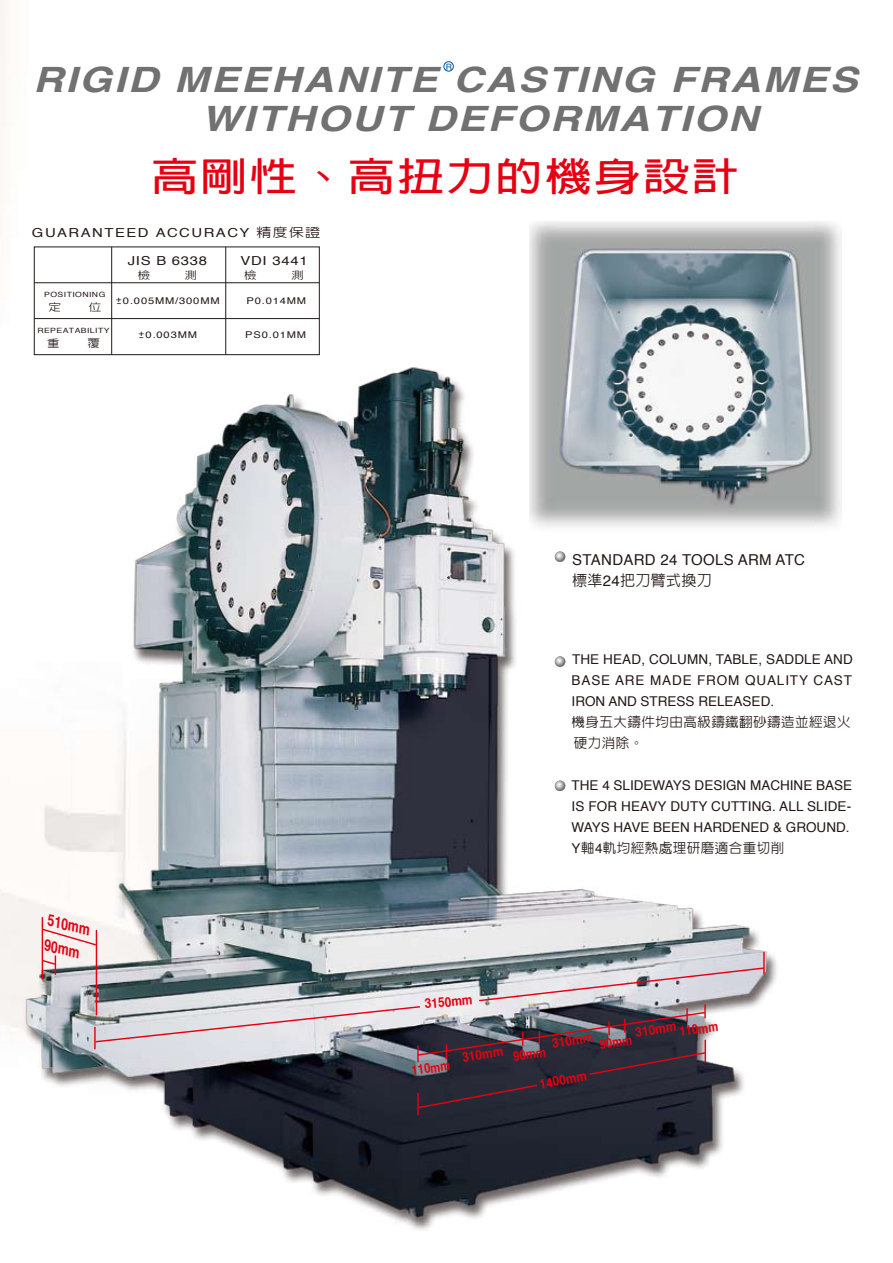
<style>
.page{position:relative;width:893px;height:1263px;background:#fff}
.page>*{position:absolute;margin:0;border:0;box-sizing:border-box;transform-origin:0 0}
.t1{font:700 39px "Lin Gothic";letter-spacing:.05em;color:#e60012;scale:1.2 1}
.t2{font:italic 700 34.95px/39px "Helvetica";letter-spacing:.05em;color:#727172;scale:1.2 1}
.t3{font:italic 700 15.9px/24.8px "Helvetica";color:#e60012;scale:.8 1}
.t4{font:15px/21px "Helvetica";letter-spacing:.02em;color:#231815}
.t5{font:13.5px/21px "Helvetica";color:#231815}
.t6{font:700 13.35px "Helvetica";color:#e60012;scale:.9 1}
.t7{font:700 13.35px "Helvetica";color:#e60012;scale:.85 1}
.t8{font:12.45px "Helvetica";letter-spacing:.1em;color:#231815;scale:1.2 1}
.t9{font:500 10.35px "New Gothic";color:#231815;scale:1.2 1}
.t10{font:9.3px "Helvetica";letter-spacing:.075em;color:#231815;scale:1.2 1}
.t11{font:8.7px "Helvetica";color:#0055a2}
.t12{font:8.4px "Helvetica";color:#231815;scale:1.2 1}
.t13{font:7.2px "Helvetica";letter-spacing:.05em;color:#231815;scale:1.2 1}
.s1{font-family:"New Gothic";font-weight:500}
</style>
<div class="page">
<img style="left:0;top:333px;width:777px;height:897px">
<hr style="left:763px;top:952px;width:2px;height:22px;background:#e60012">
<hr style="left:417px;top:1093px;width:2px;height:22px;background:#e60012">
<svg style="left:94px;top:966px;width:671px;height:110px;background:#96949b"></svg>
<svg style="left:417px;top:1084px;width:122px;height:25px;background:#322633"></svg>
<hr style="left:42px;top:917px;width:1px;height:62px;background:#e60012">
<hr style="left:96px;top:930px;width:1px;height:85px;background:#e60012">
<svg style="left:40px;top:927px;width:58px;height:19px"></svg>
<svg style="left:41px;top:955px;width:17px;height:20px"></svg>
<svg style="left:555px;top:551px;width:10px;height:11px"></svg>
<svg style="left:555px;top:656px;width:10px;height:11px"></svg>
<svg style="left:555px;top:780px;width:10px;height:11px"></svg>
<div style="left:444px;top:61px;width:10px;height:10px;border:1px solid #0055a2;border-radius:50%"></div>
<div style="left:34px;top:247px;width:286px;height:108px;border:1px solid #231815"></div>
<hr style="left:34px;top:282px;width:285px;height:1px;background:#231815">
<hr style="left:34px;top:318px;width:285px;height:1px;background:#231815">
<hr style="left:111px;top:247px;width:1px;height:108px;background:#231815">
<hr style="left:225px;top:247px;width:1px;height:108px;background:#231815">
<img style="left:530px;top:222px;width:311px;height:311px">
<p class="t11" style="left:446px;top:60px;width:8px">R</p>
<p class="t2" style="left:201px;top:60px;width:548px;text-indent:-168px">RIGID MEEHANITE CASTING FRAMES<br>WITHOUT DEFORMATION</p>
<p class="t1" style="left:152px;top:156px;width:491px">高剛性、高扭力的機身設計</p>
<p class="t8" style="left:32px;top:223px;width:242px">GUARANTEED ACCURACY <span class="s1">精度保證</span></p>
<p class="t13" style="left:44px;top:289px;width:52px">POSITIONING</p>
<p class="t9" style="left:48px;top:302px;width:12px">定</p>
<p class="t9" style="left:89px;top:302px;width:12px">位</p>
<p class="t8" style="left:128px;top:251px;width:68px">JIS B 6338</p>
<p class="t9" style="left:138px;top:270px;width:12px">檢</p>
<p class="t9" style="left:185px;top:270px;width:12px">測</p>
<p class="t12" style="left:116px;top:292px;width:6px">+</p>
<p class="t10" style="left:116px;top:294px;width:88px"><sub>-</sub>0.005MM/300MM</p>
<p class="t13" style="left:37px;top:325px;width:62px">REPEATABILITY</p>
<p class="t9" style="left:47px;top:338px;width:12px">重</p>
<p class="t9" style="left:87px;top:338px;width:12px">覆</p>
<p class="t10" style="left:139px;top:328px;width:50px"><sub>-</sub>0.003MM</p>
<p class="t12" style="left:138px;top:327px;width:6px">+</p>
<p class="t8" style="left:240px;top:251px;width:57px">VDI 3441</p>
<p class="t9" style="left:244px;top:270px;width:12px">檢</p>
<p class="t9" style="left:291px;top:270px;width:12px">測</p>
<p class="t10" style="left:246px;top:294px;width:51px">P0.014MM</p>
<p class="t10" style="left:245px;top:328px;width:52px">PS0.01MM</p>
<p class="t3" style="left:52px;top:908px;width:56px;rotate:14deg">510mm<br>90mm</p>
<p class="t4" style="left:572px;top:549px;width:234px">STANDARD 24 TOOLS ARM ATC<span class="s1">標準</span>24<span class="s1">把刀臂式換刀</span></p>
<p class="t6" style="left:424px;top:993px;width:55px;rotate:-5deg">3150mm</p>
<p class="t5" style="left:572px;top:649px;width:283px">THE HEAD, COLUMN, TABLE, SADDLE AND<br>BASE ARE MADE FROM QUALITY CAST<br>IRON AND STRESS RELEASED.<br><span class="s1">機身五大鑄件均由高級鑄鐵翻砂鑄造並經退火硬力消除。</span></p>
<p class="t5" style="left:572px;top:775px;width:282px">THE 4 SLIDEWAYS DESIGN MACHINE BASE<br>IS FOR HEAVY DUTY CUTTING. ALL SLIDE-<br>WAYS HAVE BEEN HARDENED &amp; GROUND.<br>Y<span class="s1">軸</span>4<span class="s1">軌均經熱處理研磨適合重切削</span></p>
<p class="t7" style="left:410px;top:1059px;width:47px;rotate:-7deg">110mm</p>
<p class="t6" style="left:634px;top:1021px;width:47px;rotate:-9deg">310mm</p>
<p class="t7" style="left:678px;top:1020px;width:47px;rotate:-7deg">110mm</p>
<p class="t6" style="left:550px;top:1033px;width:47px;rotate:-9deg">310mm</p>
<p class="t7" style="left:598px;top:1033px;width:40px;rotate:-7deg">90mm</p>
<p class="t6" style="left:461px;top:1047px;width:47px;rotate:-9deg">310mm</p>
<p class="t7" style="left:512px;top:1045px;width:40px;rotate:-7deg">90mm</p>
<p class="t6" style="left:538px;top:1073px;width:55px;rotate:-10deg">1400mm</p>
</div>
